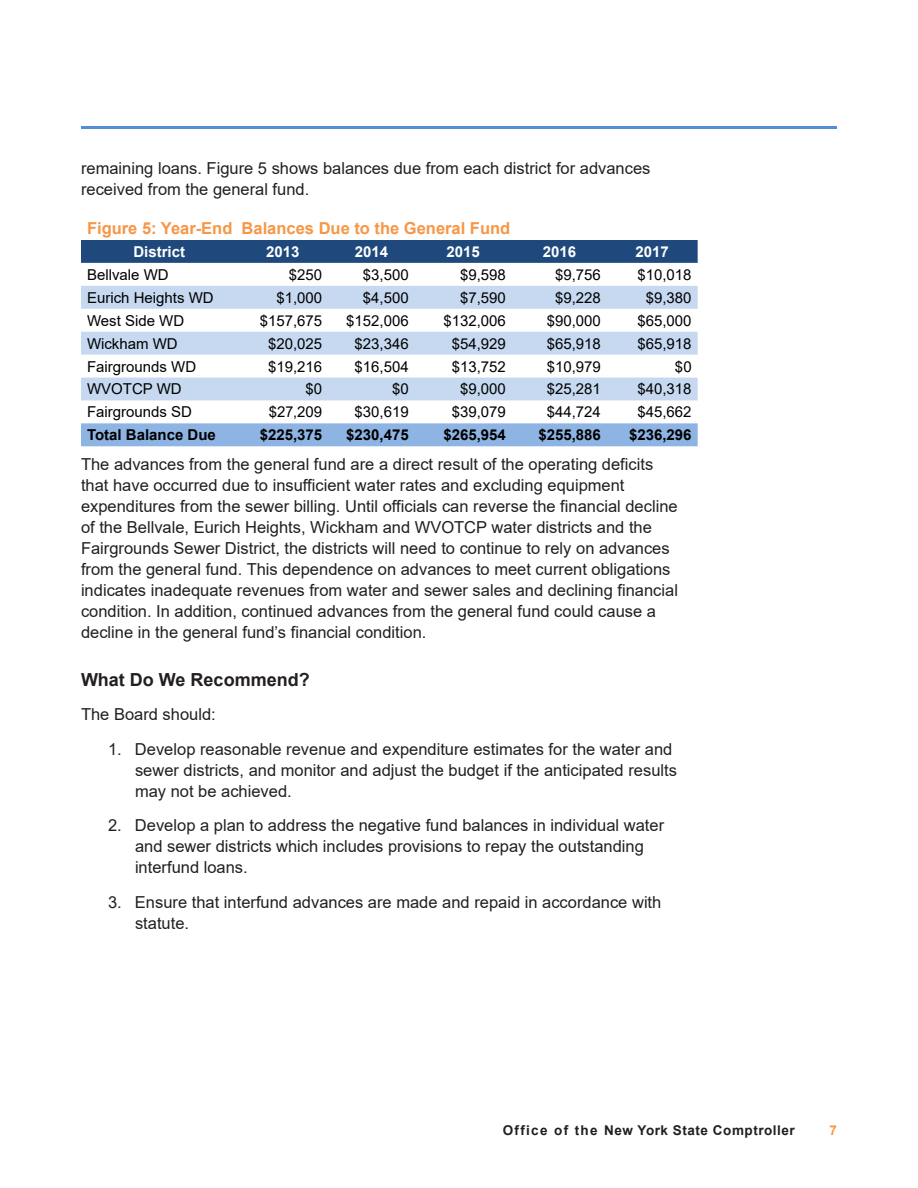
<style>
.page{position:relative;width:918px;height:1188px;background:#fff}
.page>*{position:absolute;margin:0;border:0;box-sizing:border-box;transform-origin:0 0}
.Small_Subhead{font:700 18px "Arial";color:#231f20}
.Body_Text{font:16.5px/21px "Arial";color:#231f20}
.Recommendation_Numbe{font:16.5px/21px "Arial";color:#231f20}
._7_Figures{font:700 16.5px "Arial";color:#f79646}
._7_Figures-2{font:15px "Arial";color:#000}
._7_Figures-3{font:700 15px "Arial";color:#000}
._7_Figures-4{font:700 15px "Arial";color:#fff}
.t1{font:700 13.5px "Arial";letter-spacing:.04em;color:#231f20}
.t2{font:700 13.5px "Arial";color:#f79646}
</style>
<div class="page">
<hr style="left:81px;top:126px;width:756px;height:3px;background:#558ed5">
<div style="left:81px;top:240px;width:617px;height:23px;background:#1f497d"></div>
<svg style="left:81px;top:286px;width:617px;height:114px;fill:#c6d9f1"></svg>
<div style="left:81px;top:423px;width:617px;height:23px;background:#8eb4e3"></div>
<p class="Body_Text" style="left:81px;top:158px;width:571px">remaining loans. Figure 5 shows balances due from each district for advances received from the general fund.</p>
<p class="_7_Figures" style="left:87px;top:217px;width:425px">Figure 5: Year-End Balances Due to the General Fund</p>
<p class="_7_Figures-4" style="left:133px;top:241px;width:53px">District</p>
<p class="_7_Figures-4" style="left:266px;top:241px;width:35px">2013</p>
<p class="_7_Figures-4" style="left:355px;top:241px;width:35px">2014</p>
<p class="_7_Figures-4" style="left:447px;top:241px;width:35px">2015</p>
<p class="_7_Figures-4" style="left:543px;top:241px;width:35px">2016</p>
<p class="_7_Figures-4" style="left:636px;top:241px;width:35px">2017</p>
<p class="_7_Figures-2" style="left:87px;top:264px;width:83px">Bellvale WD</p>
<p class="_7_Figures-2" style="left:289px;top:264px;width:35px">$250</p>
<p class="_7_Figures-2" style="left:363px;top:264px;width:47px">$3,500</p>
<p class="_7_Figures-2" style="left:460px;top:264px;width:47px">$9,598</p>
<p class="_7_Figures-2" style="left:555px;top:264px;width:47px">$9,756</p>
<p class="_7_Figures-2" style="left:637px;top:264px;width:56px">$10,018</p>
<p class="_7_Figures-2" style="left:87px;top:287px;width:128px">Eurich Heights WD</p>
<p class="_7_Figures-2" style="left:276px;top:287px;width:47px">$1,000</p>
<p class="_7_Figures-2" style="left:363px;top:287px;width:47px">$4,500</p>
<p class="_7_Figures-2" style="left:460px;top:287px;width:47px">$7,590</p>
<p class="_7_Figures-2" style="left:555px;top:287px;width:47px">$9,228</p>
<p class="_7_Figures-2" style="left:646px;top:287px;width:47px">$9,380</p>
<p class="_7_Figures-2" style="left:87px;top:310px;width:99px">West Side WD</p>
<p class="_7_Figures-2" style="left:260px;top:310px;width:64px">$157,675</p>
<p class="_7_Figures-2" style="left:346px;top:310px;width:64px">$152,006</p>
<p class="_7_Figures-2" style="left:443px;top:310px;width:64px">$132,006</p>
<p class="_7_Figures-2" style="left:547px;top:310px;width:56px">$90,000</p>
<p class="_7_Figures-2" style="left:637px;top:310px;width:56px">$65,000</p>
<p class="_7_Figures-2" style="left:87px;top:333px;width:92px">Wickham WD</p>
<p class="_7_Figures-2" style="left:268px;top:333px;width:56px">$20,025</p>
<p class="_7_Figures-2" style="left:354px;top:333px;width:56px">$23,346</p>
<p class="_7_Figures-2" style="left:452px;top:333px;width:56px">$54,929</p>
<p class="_7_Figures-2" style="left:547px;top:333px;width:56px">$65,918</p>
<p class="_7_Figures-2" style="left:637px;top:333px;width:56px">$65,918</p>
<p class="_7_Figures-2" style="left:87px;top:356px;width:111px">Fairgrounds WD</p>
<p class="_7_Figures-2" style="left:268px;top:356px;width:56px">$19,216</p>
<p class="_7_Figures-2" style="left:354px;top:356px;width:56px">$16,504</p>
<p class="_7_Figures-2" style="left:452px;top:356px;width:56px">$13,752</p>
<p class="_7_Figures-2" style="left:547px;top:356px;width:56px">$10,979</p>
<p class="_7_Figures-2" style="left:675px;top:356px;width:18px">$0</p>
<p class="_7_Figures-2" style="left:87px;top:379px;width:96px">WVOTCP WD</p>
<p class="_7_Figures-2" style="left:306px;top:379px;width:18px">$0</p>
<p class="_7_Figures-2" style="left:392px;top:379px;width:18px">$0</p>
<p class="_7_Figures-2" style="left:460px;top:379px;width:47px">$9,000</p>
<p class="_7_Figures-2" style="left:547px;top:379px;width:56px">$25,281</p>
<p class="_7_Figures-2" style="left:637px;top:379px;width:56px">$40,318</p>
<p class="_7_Figures-2" style="left:87px;top:402px;width:107px">Fairgrounds SD</p>
<p class="_7_Figures-2" style="left:269px;top:402px;width:55px">$27,209</p>
<p class="_7_Figures-2" style="left:354px;top:402px;width:56px">$30,619</p>
<p class="_7_Figures-2" style="left:452px;top:402px;width:56px">$39,079</p>
<p class="_7_Figures-2" style="left:547px;top:402px;width:56px">$44,724</p>
<p class="_7_Figures-2" style="left:637px;top:402px;width:56px">$45,662</p>
<p class="_7_Figures-3" style="left:87px;top:424px;width:130px">Total Balance Due</p>
<p class="_7_Figures-3" style="left:260px;top:424px;width:64px">$225,375</p>
<p class="_7_Figures-3" style="left:346px;top:424px;width:64px">$230,475</p>
<p class="_7_Figures-3" style="left:443px;top:424px;width:64px">$265,954</p>
<p class="_7_Figures-3" style="left:538px;top:424px;width:64px">$255,886</p>
<p class="_7_Figures-3" style="left:629px;top:424px;width:64px">$236,296</p>
<p class="Body_Text" style="left:81px;top:454px;width:599px">The advances from the general fund are a direct result of the operating deficits that have occurred due to insufficient water rates and excluding equipment expenditures from the sewer billing. Until officials can reverse the financial decline of the Bellvale, Eurich Heights, Wickham and WVOTCP water districts and the Fairgrounds Sewer District, the districts will need to continue to rely on advances from the general fund. This dependence on advances to meet current obligations indicates inadequate revenues from water and sewer sales and declining financial condition. In addition, continued advances from the general fund could cause a decline in the general fund’s financial condition.</p>
<p class="Small_Subhead" style="left:81px;top:667px;width:230px">What Do We Recommend?</p>
<p class="Body_Text" style="left:81px;top:704px;width:136px">The Board should:</p>
<p class="Recommendation_Numbe" style="left:135px;top:739px;width:544px;text-indent:-27px">1. Develop reasonable revenue and expenditure estimates for the water and sewer districts, and monitor and adjust the budget if the anticipated results may not be achieved.</p>
<p class="Recommendation_Numbe" style="left:135px;top:815px;width:531px;text-indent:-27px">2. Develop a plan to address the negative fund balances in individual water and sewer districts which includes provisions to repay the outstanding interfund loans.</p>
<p class="Recommendation_Numbe" style="left:135px;top:892px;width:528px;text-indent:-27px">3. Ensure that interfund advances are made and repaid in accordance with statute.</p>
<p class="t1" style="left:503px;top:1121px;width:294px">Office of the New York State Comptroller</p>
<p class="t2" style="left:829px;top:1121px;width:9px">7</p>
</div>
